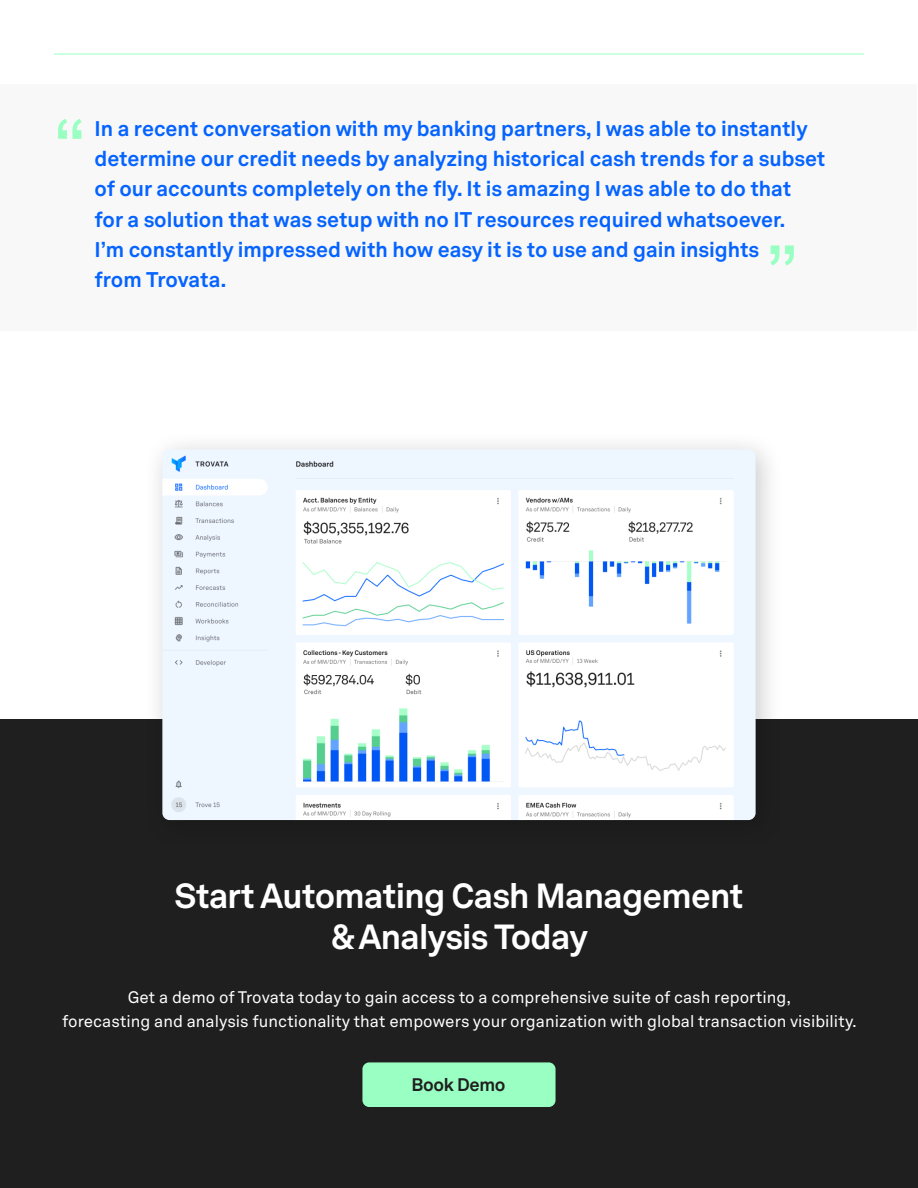
<style>
.page{position:relative;width:918px;height:1188px;background:#fff}
.page>*{position:absolute;margin:0;border:0;box-sizing:border-box;transform-origin:0 0}
.t1{font:72.9px "Akkurat LL";color:#9affc2}
.t2{font:700 34.5px/41.4px "Akkurat LL";letter-spacing:-.02em;color:#fff;text-align:center}
.t3{font:700 21px/30px "Akkurat LL";color:#0563ff}
.t4{font:700 18px "Akkurat LL";letter-spacing:-.02em;color:#1f1f1f}
.t5{font:16.5px/24px "Akkurat LL";color:#fff;text-align:center}
</style>
<div class="page">
<div style="left:1px;top:84px;width:916px;height:246px;background:#f8f8f8"></div>
<div style="left:0;top:719px;width:918px;height:469px;background:#1f1f1f"></div>
<div style="left:362px;top:1062px;width:194px;height:45px;background:#9affc2;border-radius:7px"></div>
<hr style="left:54px;top:54px;width:810px;height:1px;background:#9affc2">
<div style="left:144px;top:431px;width:641px;height:418px;background:#000;opacity:.21"></div>
<img style="left:162px;top:449px;width:594px;height:371px">
<h1 class="t1" style="left:52px;top:93px;width:36px">“</h1>
<p class="t3" style="left:94px;top:113px;width:732px">In a recent conversation with my banking partners, I was able to instantly determine our credit needs by analyzing historical cash trends for a subset of our accounts completely on the fly. It is amazing I was able to do that for a solution that was setup with no IT resources required whatsoever.<br>I’m constantly impressed with how easy it is to use and gain insights<br>from Trovata.</p>
<h1 class="t1" style="left:765px;top:218px;width:36px">”</h1>
<h2 class="t2" style="left:174px;top:873px;width:571px">Start Automating Cash Management &amp; Analysis Today</h2>
<p class="t5" style="left:62px;top:985px;width:796px">Get a demo of Trovata today to gain access to a comprehensive suite of cash reporting,<br>forecasting and analysis functionality that empowers your organization with global transaction visibility.</p>
<p class="t4" style="left:411px;top:1071px;width:96px">Book Demo</p>
</div>
